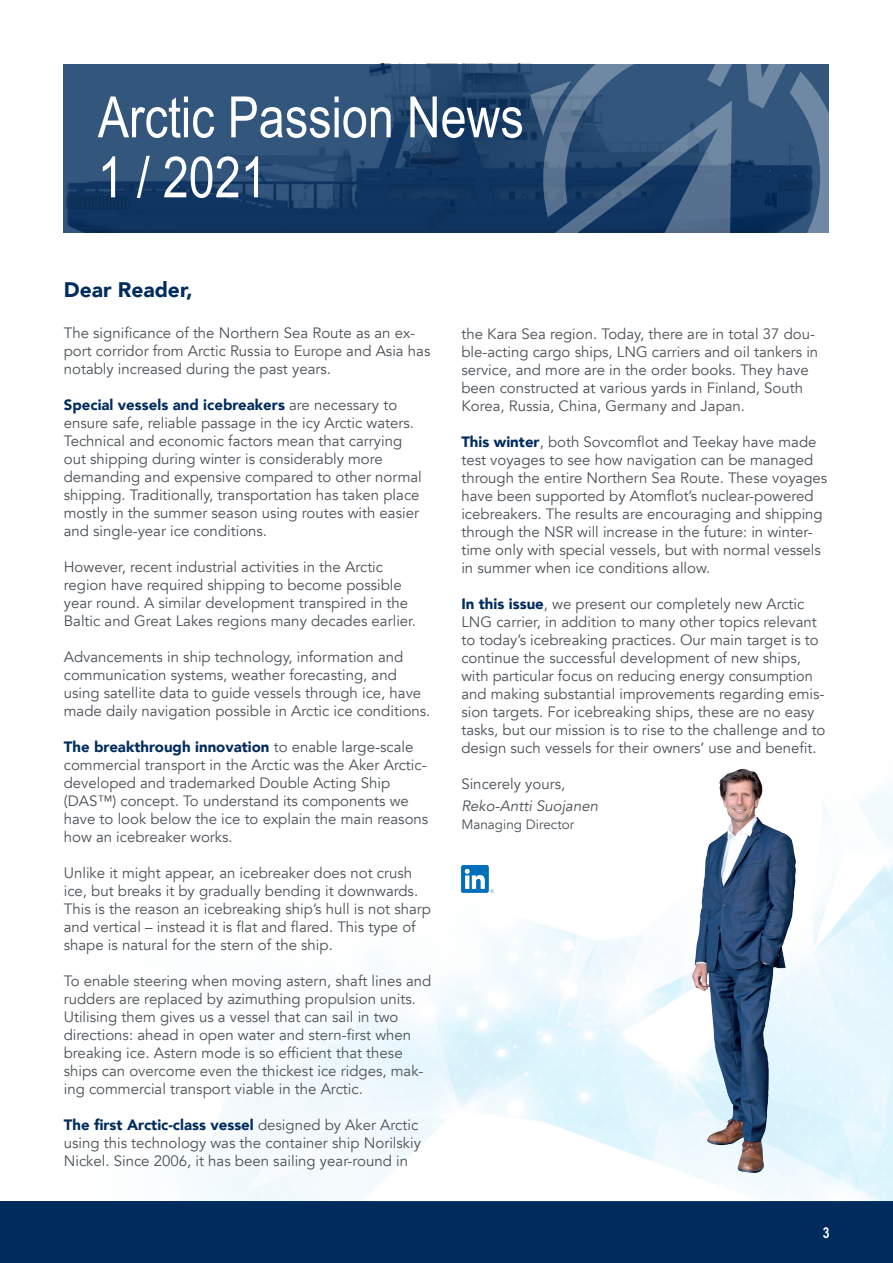
<style>
.page{position:relative;width:893px;height:1263px;background:#fff}
.page>*{position:absolute;margin:0;border:0;box-sizing:border-box;transform-origin:0 0}
.t1{font:57px/60px "Arial Narrow";color:#fff}
.t2{font:900 21px "Avenir";color:#002c5d}
.t3{font:15px/18px "Avenir";color:#4b5156}
.t4{font:italic 15px "Avenir";color:#4b5156}
.t5{font:700 15px "Arial Narrow";color:#fff}
.t6{font:13.5px "Avenir";color:#4b5156}
.s1{font-weight:900;color:#002c5d}
</style>
<div class="page">
<div style="left:0;top:1201px;width:893px;height:62px;background:#002c5d"></div>
<img style="left:201px;top:769px;width:692px;height:432px">
<svg style="left:64px;top:64px;width:448px;height:168px;background:#234770"></svg>
<svg style="left:512px;top:63px;width:317px;height:170px;background:#36577c"></svg>
<img style="left:692px;top:768px;width:53px;height:393px">
<img style="left:461px;top:865px;width:32px;height:27px">
<h1 class="t1" style="left:98px;top:85px;width:427px">Arctic Passion News<br>1 / 2021</h1>
<h2 class="t2" style="left:64px;top:272px;width:131px">Dear Reader,</h2>
<p class="t3" style="left:64px;top:324px;width:368px">The significance of the Northern Sea Route as an ex&shy;port corridor from Arctic Russia to Europe and Asia has notably increased during the past years.</p>
<p class="t3" style="left:64px;top:396px;width:360px"><span class="s1">Special vessels and icebreakers</span> are necessary to ensure safe, reliable passage in the icy Arctic waters.<br>Technical and economic factors mean that carrying out shipping during winter is considerably more demanding and expensive compared to other normal shipping. Traditionally, transportation has taken place mostly in the summer season using routes with easier and single-year ice conditions.</p>
<p class="t3" style="left:64px;top:558px;width:354px">However, recent industrial activities in the Arctic region have required shipping to become possible year round. A similar development transpired in the Baltic and Great Lakes regions many decades earlier.</p>
<p class="t3" style="left:64px;top:648px;width:368px">Advancements in ship technology, information and communication systems, weather forecasting, and using satellite data to guide vessels through ice, have made daily navigation possible in Arctic ice conditions.</p>
<p class="t3" style="left:64px;top:738px;width:366px"><span class="s1">The breakthrough innovation</span> to enable large-scale commercial transport in the Arctic was the Aker Arctic&shy;developed and trademarked Double Acting Ship (DAS™) concept. To understand its components we have to look below the ice to explain the main reasons how an icebreaker works.</p>
<p class="t3" style="left:64px;top:864px;width:369px">Unlike it might appear, an icebreaker does not crush ice, but breaks it by gradually bending it downwards.<br>This is the reason an icebreaking ship’s hull is not sharp and vertical – instead it is flat and flared. This type of shape is natural for the stern of the ship.</p>
<p class="t3" style="left:64px;top:972px;width:369px">To enable steering when moving astern, shaft lines and rudders are replaced by azimuthing propulsion units.<br>Utilising them gives us a vessel that can sail in two directions: ahead in open water and stern-first when breaking ice. Astern mode is so efficient that these ships can overcome even the thickest ice ridges, mak&shy;ing commercial transport viable in the Arctic.</p>
<p class="t3" style="left:64px;top:1116px;width:359px"><span class="s1">The first Arctic-class vessel</span> designed by Aker Arctic using this technology was the container ship Norilskiy<br>Nickel. Since 2006, it has been sailing year-round in</p>
<p class="t3" style="left:461px;top:325px;width:358px">the Kara Sea region. Today, there are in total 37 dou&shy;ble-acting cargo ships, LNG carriers and oil tankers in service, and more are in the order books. They have been constructed at various yards in Finland, South Korea, Russia, China, Germany and Japan.</p>
<p class="t3" style="left:461px;top:433px;width:367px"><span class="s1">This winter</span>, both Sovcomflot and Teekay have made test voyages to see how navigation can be managed through the entire Northern Sea Route. These voyages have been supported by Atomflot’s nuclear-powered icebreakers. The results are encouraging and shipping through the NSR will increase in the future: in winter&shy;time only with special vessels, but with normal vessels in summer when ice conditions allow.</p>
<p class="t3" style="left:461px;top:595px;width:366px"><span class="s1">In this issue</span>, we present our completely new Arctic LNG carrier, in addition to many other topics relevant to today’s icebreaking practices. Our main target is to continue the successful development of new ships, with particular focus on reducing energy consumption and making substantial improvements regarding emis&shy;sion targets. For icebreaking ships, these are no easy tasks, but our mission is to rise to the challenge and to design such vessels for their owners’ use and benefit.</p>
<p class="t3" style="left:461px;top:775px;width:105px">Sincerely yours,</p>
<p class="t4" style="left:461px;top:797px;width:138px">Reko-Antti Suojanen</p>
<p class="t6" style="left:461px;top:817px;width:114px">Managing Director</p>
<p class="t5" style="left:823px;top:1222px;width:8px">3</p>
</div>
